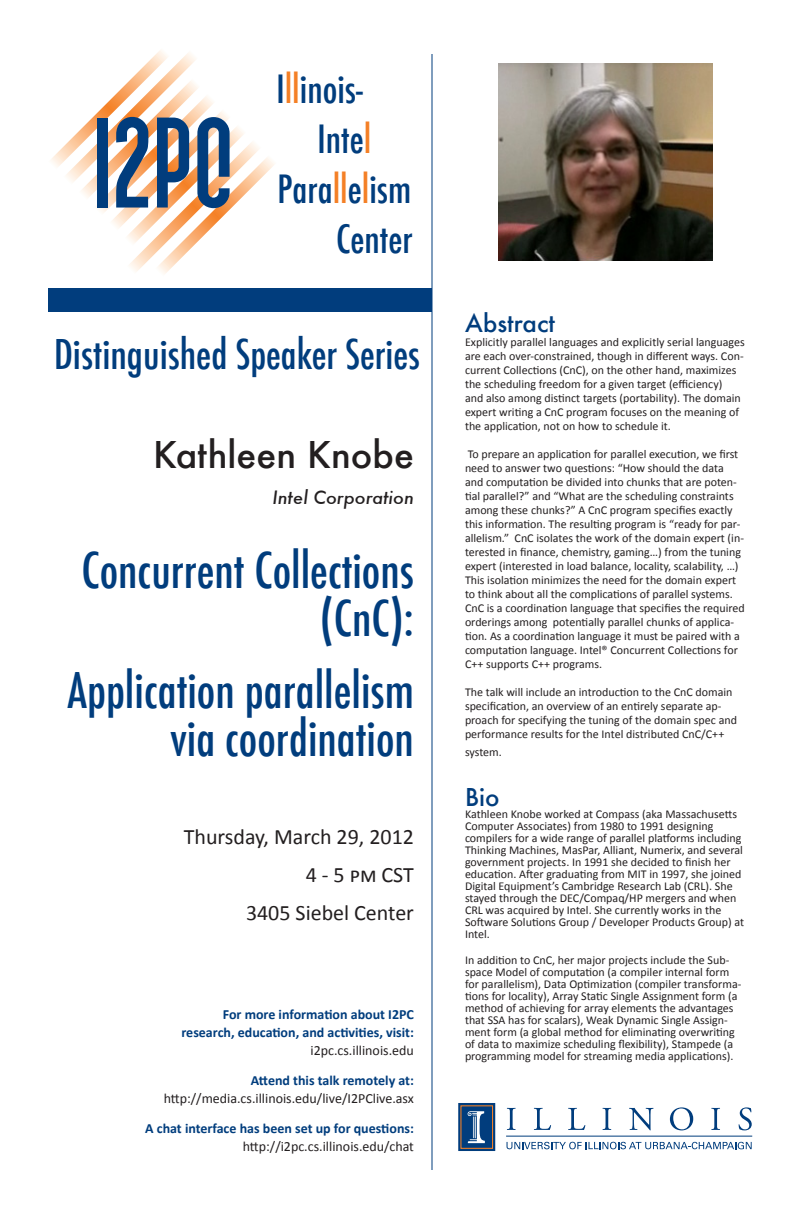
<style>
.page{position:relative;width:792px;height:1224px;background:#fff}
.page>*{position:absolute;margin:0;border:0;box-sizing:border-box;transform-origin:0 0}
.Lecture_Title{font:500 condensed 48px/48px "Futura";color:#013d7d;text-align:right}
.DLS1{font:500 condensed 40px "Futura";color:#013d7d}
.Text{font:500 condensed 38px "Futura";color:#013d7d}
.Lecture_Title-2{font:500 36px "Futura";color:#231f20}
.Head{font:500 24px "Futura";color:#013d7d}
.Date__Time__Location{font:22px "Calibri";color:#231f20}
.Lecture_Title-3{font:italic 500 18px "Futura";color:#231f20}
.More_info{font:700 14px/18px "Calibri";color:#013d7d;text-align:right}
.More_info-2{font:14px/18px "Calibri";color:#231f20;text-align:right}
.Head-2{font:12px/14px "Calibri";color:#231f20}
.s1{color:#f48026}
.s2{font-weight:400;color:#231f20}
.s3{font-weight:700;color:#013d7d}
</style>
<div class="page">
<svg style="left:458px;top:1103px;width:37px;height:48px"></svg>
<div style="left:460px;top:1105px;width:33px;height:44px;background:#013d7d;border:1px solid #f48026"></div>
<svg style="left:468px;top:1111px;width:17px;height:32px"></svg>
<svg style="left:507px;top:1108px;width:9px;height:22px"></svg>
<svg style="left:534px;top:1108px;width:17px;height:22px"></svg>
<svg style="left:568px;top:1108px;width:17px;height:22px"></svg>
<svg style="left:602px;top:1108px;width:9px;height:22px"></svg>
<svg style="left:629px;top:1108px;width:25px;height:22px"></svg>
<svg style="left:670px;top:1107px;width:23px;height:23px"></svg>
<svg style="left:711px;top:1108px;width:9px;height:22px"></svg>
<svg style="left:739px;top:1107px;width:13px;height:23px"></svg>
<hr style="left:506px;top:1136px;width:246px;height:1px;background:#013d7d">
<svg style="left:507px;top:1142px;width:245px;height:7px"></svg>
<hr style="left:432px;top:54px;width:1px;height:1116px;background:#013d7d">
<div style="left:48px;top:288px;width:384px;height:24px;background:#013d7d"></div>
<svg style="left:51px;top:50px;width:223px;height:224px"></svg>
<img style="left:498px;top:64px;width:214px;height:197px">
<p class="Text" style="left:276px;top:65px;width:88px">I<span class="s1">ll</span>inois-</p>
<p class="Text" style="left:318px;top:115px;width:55px">Inte<span class="s1">l</span></p>
<p class="Text" style="left:278px;top:165px;width:135px">Para<span class="s1">ll</span>e<span class="s1">l</span>ism</p>
<p class="Text" style="left:336px;top:215px;width:78px">Center</p>
<p class="DLS1" style="left:54px;top:329px;width:368px">Distinguished Speaker Series</p>
<p class="Lecture_Title-2" style="left:153px;top:430px;width:262px">Kathleen Knobe</p>
<p class="Lecture_Title-3" style="left:272px;top:485px;width:143px">Intel Corporation</p>
<p class="Lecture_Title" style="left:81px;top:546px;width:334px">Concurrent Collections (CnC):</p>
<p class="Lecture_Title" style="left:67px;top:666px;width:348px">Application parallelism via coordination</p>
<p class="Date__Time__Location" style="left:184px;top:822px;width:232px">Thursday, March 29, 2012</p>
<p class="Date__Time__Location" style="left:306px;top:860px;width:110px">4 - 5 pm CST</p>
<p class="Date__Time__Location" style="left:246px;top:898px;width:169px">3405 Siebel Center</p>
<p class="More_info" style="left:181px;top:1005px;width:234px">For more information about I2PC research, education, and activities, visit: <span class="s2">i2pc.cs.illinois.edu</span></p>
<p class="More_info-2" style="left:164px;top:1071px;width:252px"><span class="s3">Attend this talk remotely at: </span>http://media.cs.illinois.edu/live/I2PClive.asx</p>
<p class="More_info" style="left:145px;top:1119px;width:270px">A chat interface has been set up for questions: <span class="s2">http://i2pc.cs.illinois.edu/chat</span></p>
<p class="Head" style="left:465px;top:306px;width:92px">Abstract</p>
<p class="Head-2" style="left:465px;top:335px;width:281px">Explicitly parallel languages and explicitly serial languages are each over-constrained, though in different ways. Con&shy;current Collections (CnC), on the other hand, maximizes the scheduling freedom for a given target (efficiency)<br>and also among distinct targets (portability). The domain expert writing a CnC program focuses on the meaning of the application, not on how to schedule it.</p>
<p class="Head-2" style="left:465px;top:447px;width:281px">To prepare an application for parallel execution, we first need to answer two questions: “How should the data and computation be divided into chunks that are poten&shy;tial parallel?” and “What are the scheduling constraints among these chunks?” A CnC program specifies exactly this information. The resulting program is “ready for par&shy;allelism.” CnC isolates the work of the domain expert (in&shy;terested in finance, chemistry, gaming…) from the tuning expert (interested in load balance, locality, scalability, …)<br>This isolation minimizes the need for the domain expert to think about all the complications of parallel systems.<br>CnC is a coordination language that specifies the required orderings among potentially parallel chunks of applica&shy;tion. As a coordination language it must be paired with a computation language. Intel® Concurrent Collections for C++ supports C++ programs.</p>
<p class="Head-2" style="left:465px;top:685px;width:274px">The talk will include an introduction to the CnC domain specification, an overview of an entirely separate ap&shy;proach for specifying the tuning of the domain spec and performance results for the Intel distributed CnC/C++</p>
<p class="Head-2" style="left:465px;top:745px;width:38px">system.</p>
<p class="Head" style="left:465px;top:780px;width:36px">Bio</p>
<p class="Head-2" style="left:465px;top:808px;width:281px;line-height:12px">Kathleen Knobe worked at Compass (aka Massachusetts Computer Associates) from 1980 to 1991 designing compilers for a wide range of parallel platforms including Thinking Machines, MasPar, Alliant, Numerix, and several government projects. In 1991 she decided to finish her education. After graduating from MIT in 1997, she joined Digital Equipment’s Cambridge Research Lab (CRL). She stayed through the DEC/Compaq/HP mergers and when CRL was acquired by Intel. She currently works in the Software Solutions Group / Developer Products Group) at Intel.</p>
<p class="Head-2" style="left:465px;top:954px;width:278px;line-height:12px">In addition to CnC, her major projects include the Sub&shy;space Model of computation (a compiler internal form for parallelism), Data Optimization (compiler transforma&shy;tions for locality), Array Static Single Assignment form (a method of achieving for array elements the advantages that SSA has for scalars), Weak Dynamic Single Assign&shy;ment form (a global method for eliminating overwriting of data to maximize scheduling flexibility), Stampede (a programming model for streaming media applications).</p>
</div>
